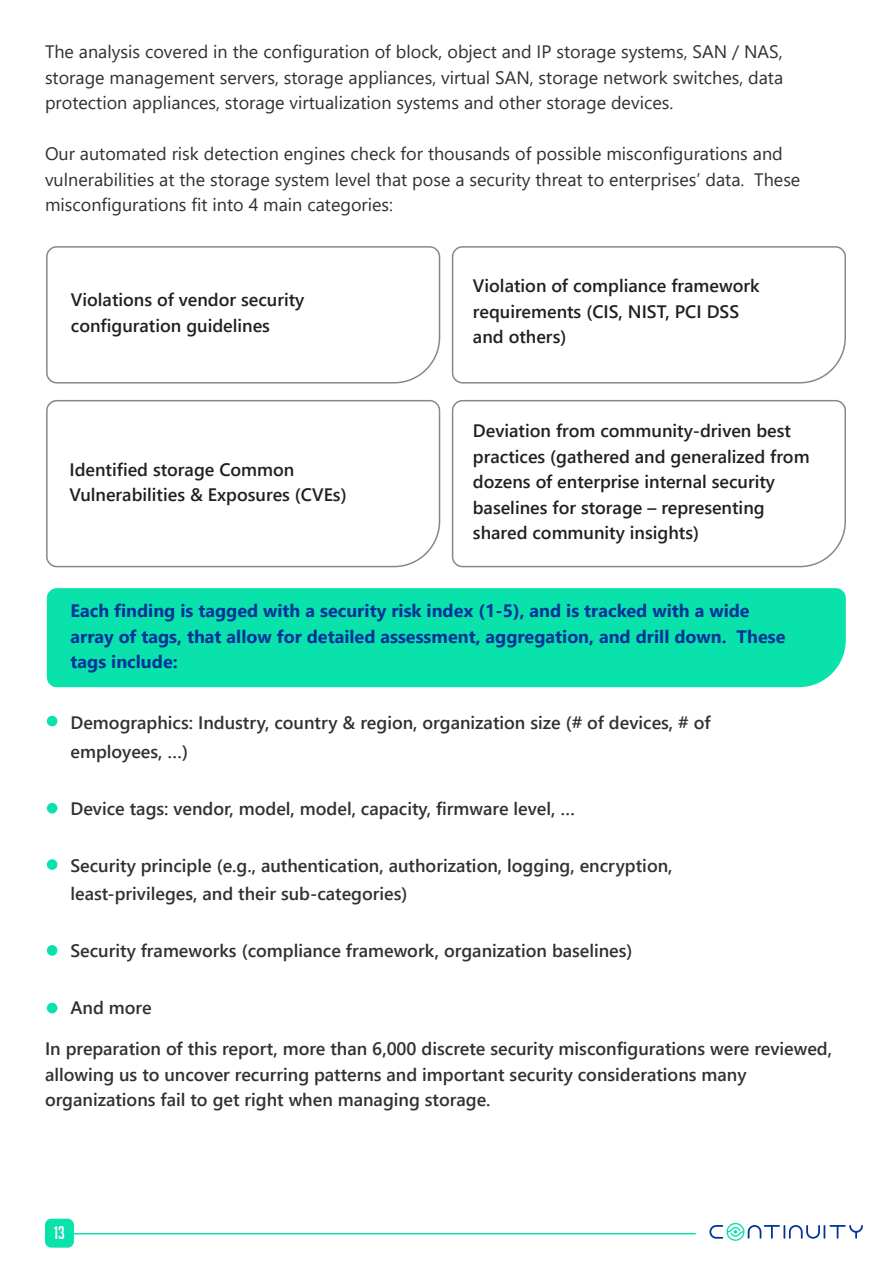
<style>
.page{position:relative;width:893px;height:1263px;background:#fff}
.page>*{position:absolute;margin:0;border:0;box-sizing:border-box;transform-origin:0 0}
.t1{font:600 18px/25.5px "Segoe UI";color:#323031}
.t2{font:18px/25.5px "Segoe UI";color:#323031;text-align:justify}
.t3{font:600 18px/25.5px "Segoe UI";color:#231f20}
.t4{font:700 18px/25.5px "Segoe UI";color:#039}
.t5{font:18px "Big Noodle Titling";color:#fff}
</style>
<div class="page">
<svg style="left:46px;top:400px;width:395px;height:168px"></svg>
<svg style="left:451px;top:400px;width:395px;height:168px"></svg>
<svg style="left:46px;top:246px;width:395px;height:138px"></svg>
<svg style="left:451px;top:246px;width:395px;height:138px"></svg>
<div style="left:47px;top:588px;width:799px;height:99px;background:#0ae2ab"></div>
<svg style="left:709px;top:1223px;width:154px;height:18px"></svg>
<div style="left:45px;top:1219px;width:29px;height:28px;background:#0ae2ab;border-radius:6px"></div>
<hr style="left:68px;top:1233px;width:628px;height:1px;background:#0ae2ab">
<div style="left:47px;top:716px;width:10px;height:10px;background:#0ae2ab;border-radius:50%"></div>
<div style="left:47px;top:803px;width:10px;height:10px;background:#0ae2ab;border-radius:50%"></div>
<div style="left:47px;top:859px;width:10px;height:11px;background:#0ae2ab;border-radius:50%"></div>
<div style="left:47px;top:945px;width:10px;height:11px;background:#0ae2ab;border-radius:50%"></div>
<div style="left:47px;top:1003px;width:10px;height:10px;background:#0ae2ab;border-radius:50%"></div>
<p class="t2" style="left:45px;top:38px;width:740px">The analysis covered in the configuration of block, object and IP storage systems, SAN / NAS, storage management servers, storage appliances, virtual SAN, storage network switches, data protection appliances, storage virtualization systems and other storage devices.</p>
<p class="t2" style="left:45px;top:140px;width:757px;text-align:left">Our automated risk detection engines check for thousands of possible misconfigurations and vulnerabilities at the storage system level that pose a security threat to enterprises’ data. These misconfigurations fit into 4 main categories:</p>
<p class="t3" style="left:71px;top:286px;width:235px">Violations of vendor security configuration guidelines</p>
<p class="t3" style="left:69px;top:455px;width:279px">Identified storage Common<br>Vulnerabilities &amp; Exposures (CVEs)</p>
<p class="t3" style="left:473px;top:272px;width:288px">Violation of compliance framework requirements (CIS, NIST, PCI DSS and others)</p>
<p class="t3" style="left:473px;top:416px;width:338px">Deviation from community-driven best practices (gathered and generalized from dozens of enterprise internal security baselines for storage – representing shared community insights)</p>
<p class="t4" style="left:71px;top:597px;width:716px">Each finding is tagged with a security risk index (1-5), and is tracked with a wide array of tags, that allow for detailed assessment, aggregation, and drill down. These tags include:</p>
<p class="t1" style="left:71px;top:707px;width:641px;line-height:28.5px">Demographics: Industry, country &amp; region, organization size (# of devices, # of employees, …)</p>
<p class="t1" style="left:71px;top:794px;width:506px">Device tags: vendor, model, model, capacity, firmware level, …</p>
<p class="t1" style="left:71px;top:850px;width:604px;line-height:28.5px">Security principle (e.g., authentication, authorization, logging, encryption, least-privileges, and their sub-categories)</p>
<p class="t1" style="left:71px;top:937px;width:564px">Security frameworks (compliance framework, organization baselines)</p>
<p class="t1" style="left:71px;top:994px;width:83px">And more</p>
<p class="t1" style="left:45px;top:1035px;width:789px">In preparation of this report, more than 6,000 discrete security misconfigurations were reviewed, allowing us to uncover recurring patterns and important security considerations many organizations fail to get right when managing storage.</p>
<p class="t5" style="left:54px;top:1223px;width:13px">13</p>
</div>
